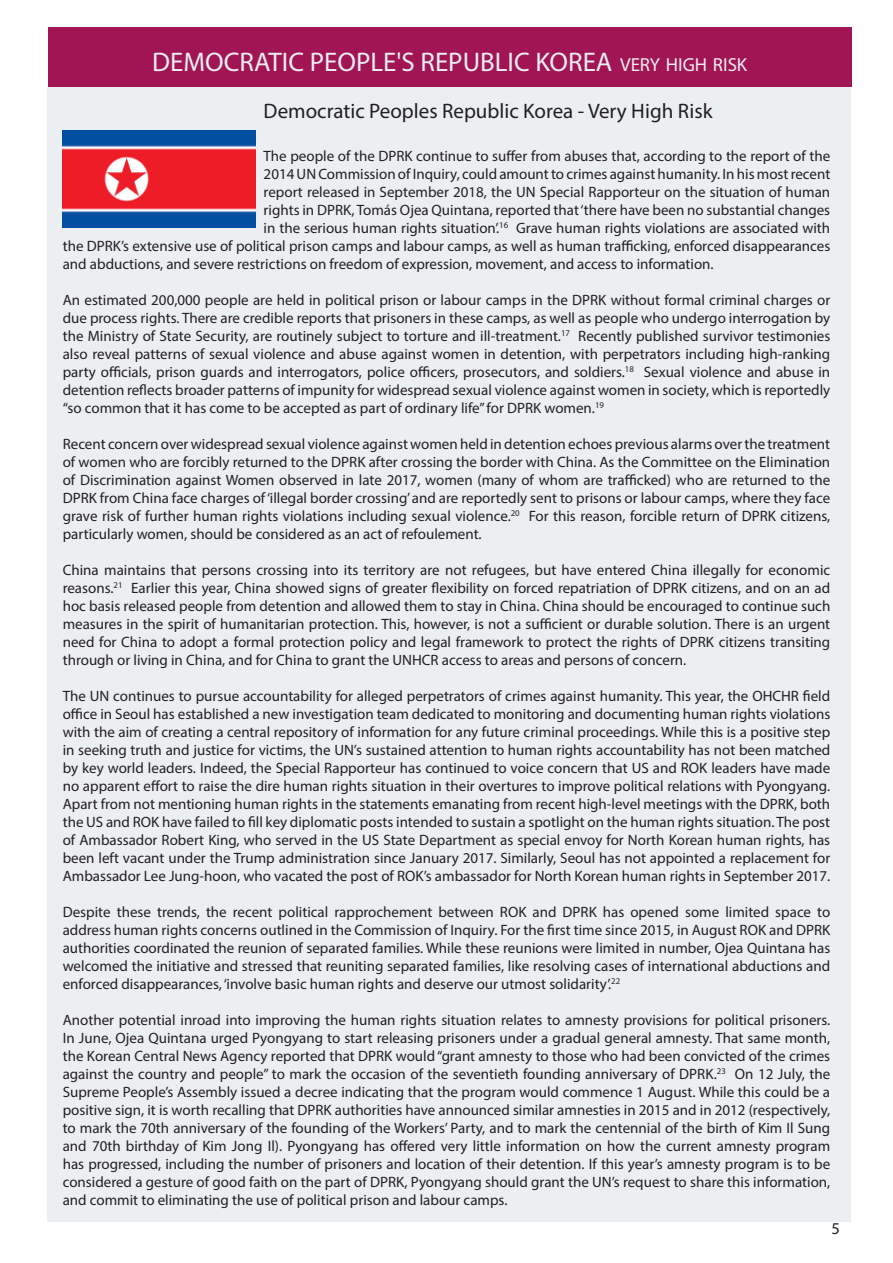
<style>
.page{position:relative;width:893px;height:1263px;background:#fff}
.page>*{position:absolute;margin:0;border:0;box-sizing:border-box;transform-origin:0 0}
.Chapters{font:27px "Myriad Pro";color:#ecedf1}
.t1{font:21px "Myriad Pro";color:#231f20}
.Bold_ish{font:16.5px "Myriad Pro";color:#231f20}
.t2{font:15px/18px "Myriad Pro";color:#231f20;text-align:justify}
.s1{font-size:18.9px}
</style>
<div class="page">
<div style="left:47px;top:87px;width:803px;height:1134px;background:#eceff1"></div>
<svg style="left:829px;top:1221px;width:13px;height:1px"></svg>
<div style="left:48px;top:28px;width:803px;height:59px;background:#a11555"></div>
<img style="left:62px;top:131px;width:193px;height:96px">
<p class="Chapters" style="left:152px;top:45px;width:36px">DEMOC</p>
<p class="Chapters" style="left:239px;top:45px;width:28px">RATIC</p>
<p class="Chapters" style="left:310px;top:45px;width:439px">PEOPLE'S REPUBLIC KO REA <span class="s1">VERY HIGH RISK</span></p>
<p class="t1" style="left:264px;top:98px;width:450px">Democratic Peoples Republic Korea - Very High Risk</p>
<p class="t2" style="left:264px;top:147px;width:568px">The people of the DPRK continue to suffer from abuses that, according to the report of the</p>
<p class="t2" style="left:264px;top:165px;width:568px">2014 UN Commission of Inquiry, could amount to crimes against humanity. In his most recent</p>
<p class="t2" style="left:264px;top:183px;width:568px">report released in September 2018, the UN Special Rapporteur on the situation of human</p>
<p class="t2" style="left:264px;top:201px;width:568px">rights in DPRK, Tomás Ojea Quintana, reported that ‘there have been no substantial changes</p>
<p class="t2" style="left:264px;top:219px;width:568px">in the serious human rights situation’.<sup>16</sup> Grave human rights violations are associated with</p>
<p class="t2" style="left:63px;top:237px;width:769px">the DPRK’s extensive use of political prison camps and labour camps, as well as human trafficking, enforced disappearances</p>
<p class="t2" style="left:63px;top:255px;width:652px">and abductions, and severe restrictions on freedom of expression, movement, and access to information.</p>
<p class="t2" style="left:63px;top:291px;width:769px">An estimated 200,000 people are held in political prison or labour camps in the DPRK without formal criminal charges or due process rights. There are credible reports that prisoners in these camps, as well as people who undergo interrogation by the Ministry of State Security, are routinely subject to torture and ill-treatment.<sup>17</sup> Recently published survivor testimonies also reveal patterns of sexual violence and abuse against women in detention, with perpetrators including high-ranking party officials, prison guards and interrogators, police officers, prosecutors, and soldiers.<sup>18</sup> Sexual violence and abuse in detention reflects broader patterns of impunity for widespread sexual violence against women in society, which is reportedly “so common that it has come to be accepted as part of ordinary life” for DPRK women.<sup>19</sup></p>
<p class="t2" style="left:63px;top:435px;width:769px">Recent concern over widespread sexual violence against women held in detention echoes previous alarms over the treatment of women who are forcibly returned to the DPRK after crossing the border with China. As the Committee on the Elimination of Discrimination against Women observed in late 2017, women (many of whom are trafficked) who are returned to the DPRK from China face charges of ‘illegal border crossing’ and are reportedly sent to prisons or labour camps, where they face grave risk of further human rights violations including sexual violence.<sup>20</sup> For this reason, forcible return of DPRK citizens, particularly women, should be considered as an act of refoulement.</p>
<p class="t2" style="left:63px;top:561px;width:769px">China maintains that persons crossing into its territory are not refugees, but have entered China illegally for economic reasons.<sup>21</sup> Earlier this year, China showed signs of greater flexibility on forced repatriation of DPRK citizens, and on an ad hoc basis released people from detention and allowed them to stay in China. China should be encouraged to continue such measures in the spirit of humanitarian protection. This, however, is not a sufficient or durable solution. There is an urgent need for China to adopt a formal protection policy and legal framework to protect the rights of DPRK citizens transiting through or living in China, and for China to grant the UNHCR access to areas and persons of concern.</p>
<p class="t2" style="left:63px;top:687px;width:769px">The UN continues to pursue accountability for alleged perpetrators of crimes against humanity. This year, the OHCHR field office in Seoul has established a new investigation team dedicated to monitoring and documenting human rights violations with the aim of creating a central repository of information for any future criminal proceedings. While this is a positive step in seeking truth and justice for victims, the UN’s sustained attention to human rights accountability has not been matched by key world leaders. Indeed, the Special Rapporteur has continued to voice concern that US and ROK leaders have made no apparent effort to raise the dire human rights situation in their overtures to improve political relations with Pyongyang.<br>Apart from not mentioning human rights in the statements emanating from recent high-level meetings with the DPRK, both the US and ROK have failed to fill key diplomatic posts intended to sustain a spotlight on the human rights situation. The post of Ambassador Robert King, who served in the US State Department as special envoy for North Korean human rights, has been left vacant under the Trump administration since January 2017. Similarly, Seoul has not appointed a replacement for Ambassador Lee Jung-hoon, who vacated the post of ROK’s ambassador for North Korean human rights in September 2017.</p>
<p class="t2" style="left:63px;top:903px;width:769px">Despite these trends, the recent political rapprochement between ROK and DPRK has opened some limited space to address human rights concerns outlined in the Commission of Inquiry. For the first time since 2015, in August ROK and DPRK authorities coordinated the reunion of separated families. While these reunions were limited in number, Ojea Quintana has welcomed the initiative and stressed that reuniting separated families, like resolving cases of international abductions and enforced disappearances, ‘involve basic human rights and deserve our utmost solidarity’.<sup>22</sup></p>
<p class="t2" style="left:63px;top:1011px;width:769px">Another potential inroad into improving the human rights situation relates to amnesty provisions for political prisoners.<br>In June, Ojea Quintana urged Pyongyang to start releasing prisoners under a gradual general amnesty. That same month, the Korean Central News Agency reported that DPRK would “grant amnesty to those who had been convicted of the crimes against the country and people” to mark the occasion of the seventieth founding anniversary of DPRK.<sup>23</sup> On 12 July, the Supreme People’s Assembly issued a decree indicating that the program would commence 1 August. While this could be a positive sign, it is worth recalling that DPRK authorities have announced similar amnesties in 2015 and in 2012 (respectively, to mark the 70th anniversary of the founding of the Workers’ Party, and to mark the centennial of the birth of Kim Il Sung and 70th birthday of Kim Jong Il). Pyongyang has offered very little information on how the current amnesty program has progressed, including the number of prisoners and location of their detention. If this year’s amnesty program is to be considered a gesture of good faith on the part of DPRK, Pyongyang should grant the UN’s request to share this information, and commit to eliminating the use of political prison and labour camps.</p>
<p class="Bold_ish" style="left:832px;top:1218px;width:10px">5</p>
</div>
